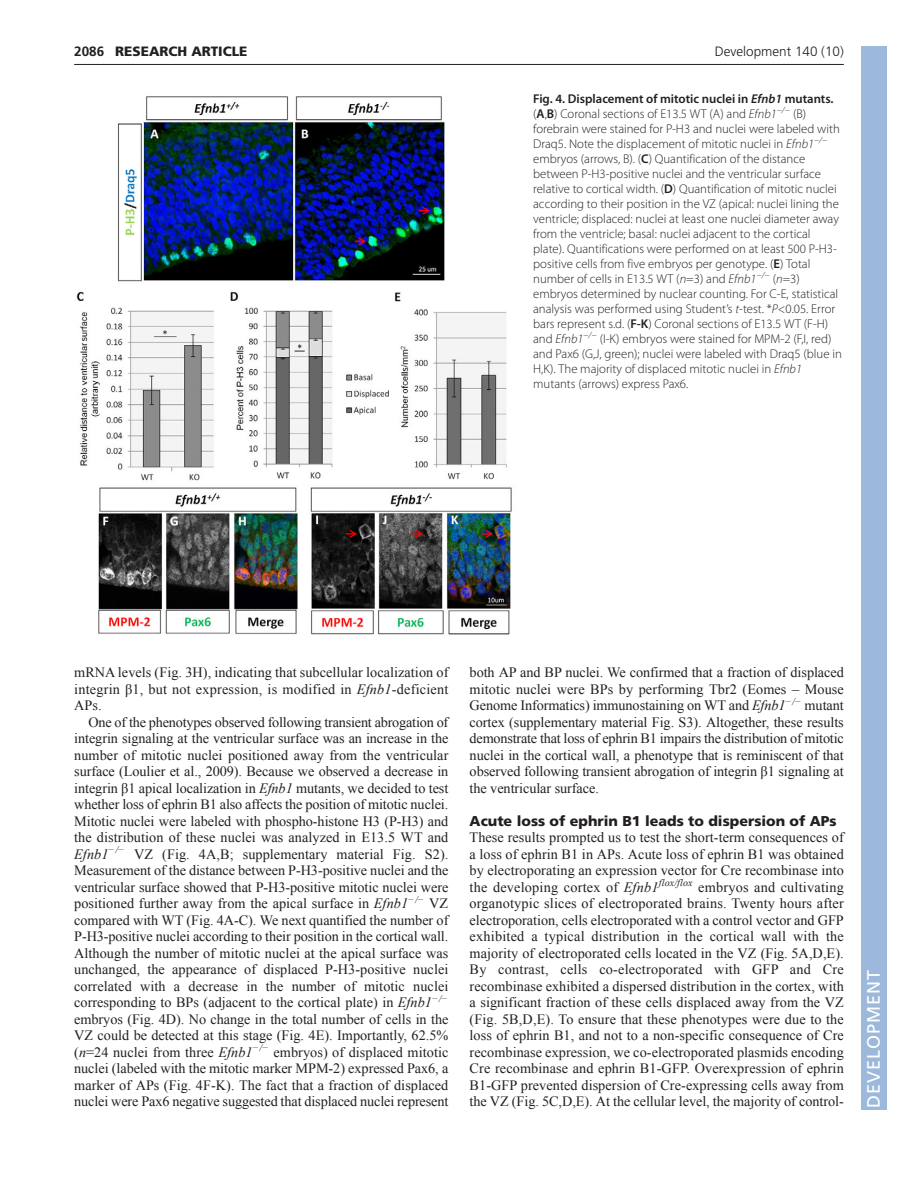
<style>
.page{position:relative;width:918px;height:1188px;background:#fff}
.page>*{position:absolute;margin:0;border:0;box-sizing:border-box;transform-origin:0 0}
.t1{font:18px "Frutiger LT Std";letter-spacing:.055em;color:#fff}
.t2{font:14.25px/16.5px "Times New Roman";letter-spacing:-.005em;color:#231f20;text-align:justify}
.t3{font:900 14.25px "Frutiger LT Std";color:#231f20}
.t4{font:300 13.5px "Frutiger";color:#231f20}
.t5{font:900 13.5px "Frutiger LT Std";color:#231f20}
.t6{font:700 13.5px "Frutiger LT Std";color:#231f20}
.t7{font:300 12.75px/15px "Myriad Pro";color:#231f20}
.s1{font-weight:600}
.s2{font-weight:600;font-style:italic}
.s3{font-style:italic}
</style>
<div class="page">
<hr style="left:74px;top:64px;width:770px;height:1px;background:#231f20">
<img style="left:76px;top:96px;width:436px;height:539px">
<div style="left:861px;top:46px;width:25px;height:1064px;background:#9cb9db"></div>
<p class="t6" style="left:74px;top:46px;width:32px">2086</p>
<p class="t5" style="left:115px;top:46px;width:134px">RESEARCH ARTICLE</p>
<p class="t4" style="left:715px;top:46px;width:131px">Development 140 (10)</p>
<p class="t7" style="left:533px;top:92px;width:310px"><span class="s1">Fig. 4. Displacement of mitotic nuclei in</span> <span class="s2">Efnb1</span> <span class="s1">mutants. </span>(<span class="s1">A</span>,<span class="s1">B</span>) Coronal sections of E13.5 WT (A) and <span class="s3">Efnb1</span><sup>−/−</sup> (B) forebrain were stained for P-H3 and nuclei were labeled with Draq5. Note the displacement of mitotic nuclei in <span class="s3">Efnb1</span><sup>−/− </sup>embryos (arrows, B). (<span class="s1">C</span>) Quantification of the distance between P-H3-positive nuclei and the ventricular surface relative to cortical width. (<span class="s1">D</span>) Quantification of mitotic nuclei according to their position in the VZ (apical: nuclei lining the ventricle; displaced: nuclei at least one nuclei diameter away from the ventricle; basal: nuclei adjacent to the cortical plate). Quantifications were performed on at least 500 P-H3- positive cells from five embryos per genotype. (<span class="s1">E</span>) Total number of cells in E13.5 WT (<span class="s3">n</span>=3) and <span class="s3">Efnb1</span><sup>−/−</sup> (<span class="s3">n</span>=3) embryos determined by nuclear counting. For C-E, statistical analysis was performed using Student’s <span class="s3">t</span>-test. *<span class="s3">P</span>&lt;0.05. Error bars represent s.d. (<span class="s1">F-K</span>) Coronal sections of E13.5 WT (F-H) and <span class="s3">Efnb1</span><sup>−/−</sup> (I-K) embryos were stained for MPM-2 (F,I, red) and Pax6 (G,J, green); nuclei were labeled with Draq5 (blue in H,K). The majority of displaced mitotic nuclei in <span class="s3">Efnb1 </span>mutants (arrows) express Pax6.</p>
<p class="t2" style="left:74px;top:664px;width:376px">mRNA levels (Fig. 3H), indicating that subcellular localization of integrin β1, but not expression, is modified in <span class="s3">Efnb1</span>-deficient APs.</p>
<p class="t2" style="left:74px;top:714px;width:376px;text-indent:14px">One of the phenotypes observed following transient abrogation of integrin signaling at the ventricular surface was an increase in the number of mitotic nuclei positioned away from the ventricular surface (Loulier et al., 2009). Because we observed a decrease in integrin β1 apical localization in <span class="s3">Efnb1</span> mutants, we decided to test whether loss of ephrin B1 also affects the position of mitotic nuclei.<br>Mitotic nuclei were labeled with phospho-histone H3 (P-H3) and the distribution of these nuclei was analyzed in E13.5 WT and <span class="s3">Efnb1</span><sup>−/−</sup> VZ (Fig. 4A,B; supplementary material Fig. S2).<br>Measurement of the distance between P-H3-positive nuclei and the ventricular surface showed that P-H3-positive mitotic nuclei were positioned further away from the apical surface in <span class="s3">Efnb1</span><sup>−/−</sup> VZ compared with WT (Fig. 4A-C). We next quantified the number of P-H3-positive nuclei according to their position in the cortical wall.<br>Although the number of mitotic nuclei at the apical surface was unchanged, the appearance of displaced P-H3-positive nuclei correlated with a decrease in the number of mitotic nuclei corresponding to BPs (adjacent to the cortical plate) in <span class="s3">Efnb1</span><sup>−/− </sup>embryos (Fig. 4D). No change in the total number of cells in the VZ could be detected at this stage (Fig. 4E). Importantly, 62.5% (<span class="s3">n</span>=24 nuclei from three <span class="s3">Efnb1</span><sup>−/−</sup> embryos) of displaced mitotic nuclei (labeled with the mitotic marker MPM-2) expressed Pax6, a marker of APs (Fig. 4F-K). The fact that a fraction of displaced nuclei were Pax6 negative suggested that displaced nuclei represent</p>
<p class="t2" style="left:470px;top:664px;width:376px">both AP and BP nuclei. We confirmed that a fraction of displaced mitotic nuclei were BPs by performing Tbr2 (Eomes – Mouse Genome Informatics) immunostaining on WT and <span class="s3">Efnb1</span><sup>−/−</sup> mutant cortex (supplementary material Fig. S3). Altogether, these results demonstrate that loss of ephrin B1 impairs the distribution of mitotic nuclei in the cortical wall, a phenotype that is reminiscent of that observed following transient abrogation of integrin β1 signaling at the ventricular surface.</p>
<p class="t3" style="left:470px;top:815px;width:369px">Acute loss of ephrin B1 leads to dispersion of APs</p>
<p class="t2" style="left:470px;top:829px;width:376px">These results prompted us to test the short-term consequences of a loss of ephrin B1 in APs. Acute loss of ephrin B1 was obtained by electroporating an expression vector for Cre recombinase into the developing cortex of <span class="s3">Efnb1</span><sup>flox/flox</sup> embryos and cultivating organotypic slices of electroporated brains. Twenty hours after electroporation, cells electroporated with a control vector and GFP exhibited a typical distribution in the cortical wall with the majority of electroporated cells located in the VZ (Fig. 5A,D,E).<br>By contrast, cells co-electroporated with GFP and Cre recombinase exhibited a dispersed distribution in the cortex, with a significant fraction of these cells displaced away from the VZ (Fig. 5B,D,E). To ensure that these phenotypes were due to the loss of ephrin B1, and not to a non-specific consequence of Cre recombinase expression, we co-electroporated plasmids encoding Cre recombinase and ephrin B1-GFP. Overexpression of ephrin B1-GFP prevented dispersion of Cre-expressing cells away from the VZ (Fig. 5C,D,E). At the cellular level, the majority of control-</p>
<p class="t1" style="left:863px;top:1108px;width:140px;rotate:-90deg">DEVELOPMENT</p>
</div>
